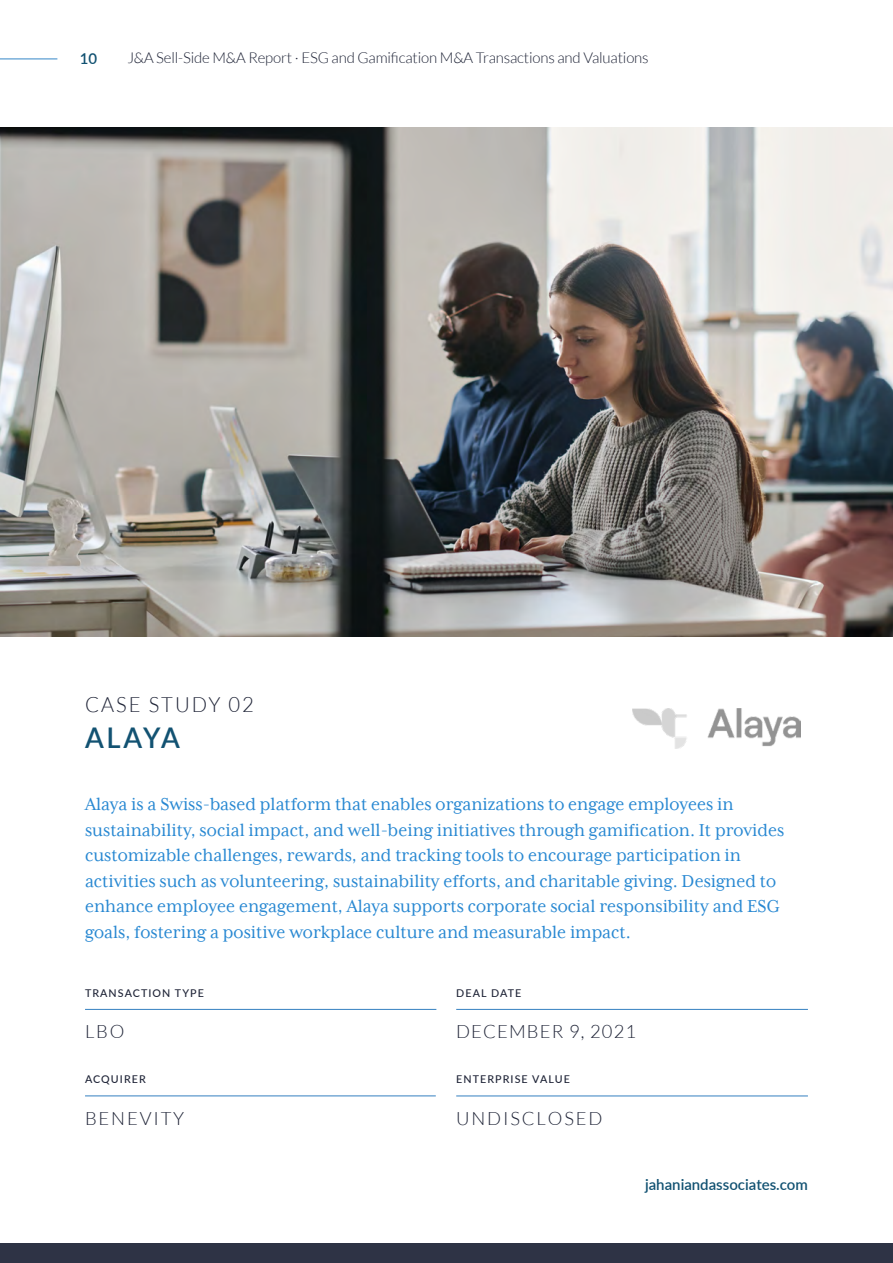
<style>
.page{position:relative;width:893px;height:1263px;background:#fff}
.page>*{position:absolute;margin:0;border:0;box-sizing:border-box;transform-origin:0 0}
.t1{font:600 28.5px "Lato";letter-spacing:.065em;color:#125272;scale:.96 1}
.t2{font:300 21px "Lato";letter-spacing:.1em;color:#1f2437;scale:.96 1}
.t3{font:19.5px/25.5px "Mrs Eaves XL Serif OT";color:#2888d2;scale:.96 1}
.t4{font:300 18.45px "Lato";letter-spacing:.1em;color:#1f2437}
.t5{font:300 18.45px "Lato";letter-spacing:.06em;color:#1f2437}
.t6{font:300 15px "Lato";letter-spacing:-.01em;color:#1f2437}
.t7{font:600 15px "Lato";color:#125272}
.t8{font:500 10.65px "Lato";letter-spacing:.1em;color:#1f2437}
</style>
<div class="page">
<div style="left:0;top:1243px;width:893px;height:20px;background:#2e3345"></div>
<img style="left:633px;top:708px;width:167px;height:41px">
<img style="left:0;top:128px;width:893px;height:509px">
<hr style="left:85px;top:1009px;width:351px;height:1px;background:#3480c0">
<hr style="left:456px;top:1095px;width:352px;height:1px;background:#3480c0">
<hr style="left:456px;top:1009px;width:352px;height:1px;background:#3480c0">
<hr style="left:85px;top:1095px;width:351px;height:1px;background:#3480c0">
<hr style="left:0;top:59px;width:57px;height:1px;background:#3487c8">
<p class="t7" style="left:80px;top:48px;width:19px">10</p>
<p class="t6" style="left:128px;top:49px;width:523px">J&amp;A Sell-Side M&amp;A Report · ESG and Gamification M&amp;A Transactions and Valuations</p>
<p class="t2" style="left:85px;top:693px;width:177px">CASE STUDY 02</p>
<h1 class="t1" style="left:85px;top:717px;width:100px">ALAYA</h1>
<p class="t3" style="left:85px;top:792px;width:730px">Alaya is a Swiss-based platform that enables organizations to engage employees in sustainability, social impact, and well-being initiatives through gamification. It provides customizable challenges, rewards, and tracking tools to encourage participation in activities such as volunteering, sustainability efforts, and charitable giving. Designed to enhance employee engagement, Alaya supports corporate social responsibility and ESG goals, fostering a positive workplace culture and measurable impact.</p>
<p class="t8" style="left:85px;top:985px;width:120px">TRANSACTION TYPE</p>
<p class="t4" style="left:85px;top:1021px;width:41px">LBO</p>
<p class="t8" style="left:85px;top:1072px;width:62px">ACQUIRER</p>
<p class="t4" style="left:85px;top:1108px;width:101px">BENEVITY</p>
<p class="t8" style="left:456px;top:985px;width:67px">DEAL DATE</p>
<p class="t5" style="left:456px;top:1021px;width:181px">DECEMBER 9, 2021</p>
<p class="t8" style="left:456px;top:1072px;width:115px">ENTERPRISE VALUE</p>
<p class="t4" style="left:456px;top:1108px;width:148px">UNDISCLOSED</p>
<p class="t7" style="left:645px;top:1174px;width:164px">jahaniandassociates.com</p>
</div>
